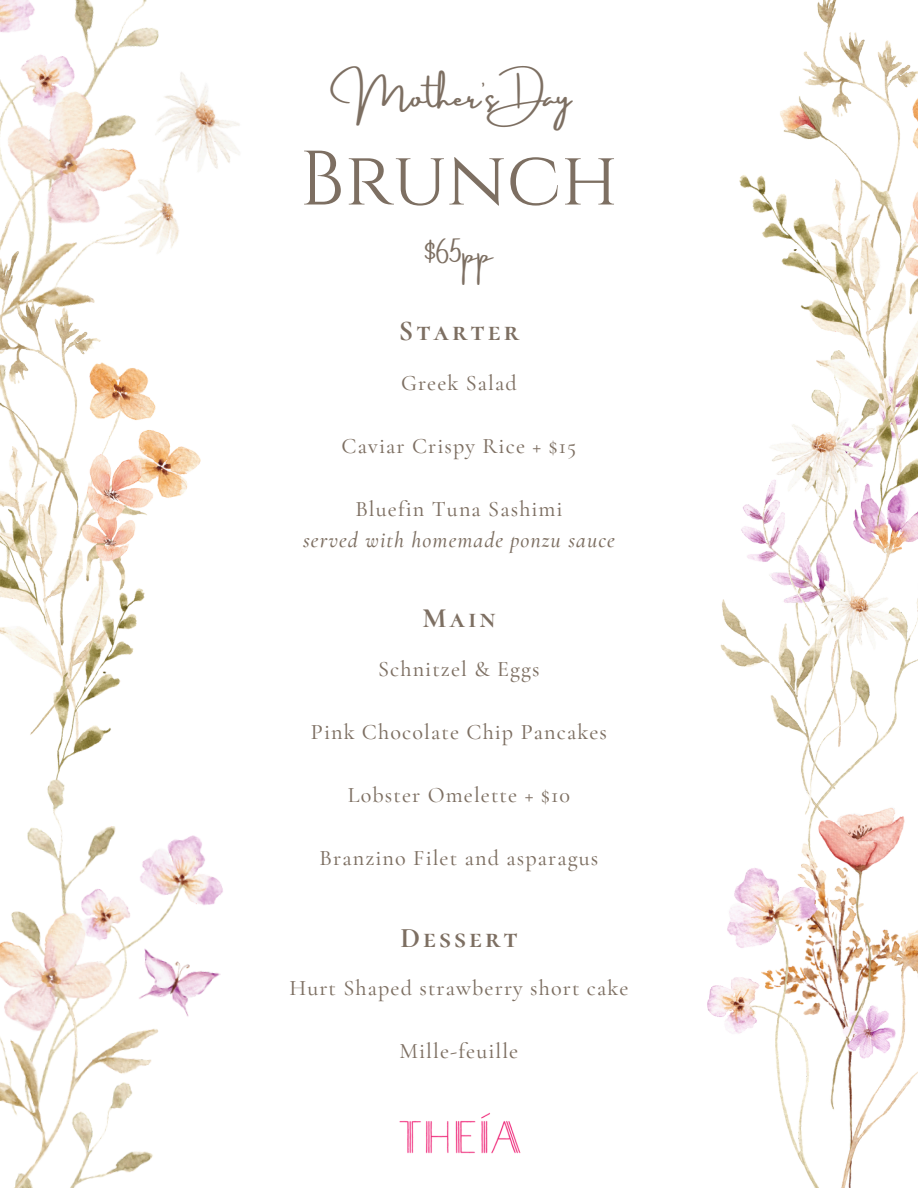
<style>
.page{position:relative;width:918px;height:1188px;background:#fff}
.page>*{position:absolute;margin:0;border:0;box-sizing:border-box;transform-origin:0 0}
.t1{font:76.95px "Cinzel";color:#7d6f62}
.t2{font:30.15px "Amsterdam Three";color:#7d6f62}
.t3{font:700 28.05px "Cormorant SC";letter-spacing:.11em;color:#7d6f62}
.t4{font:22.65px "Amsterdam Three";color:#7d6f62}
.t5{font:500 22.2px "Cormorant Garamond";letter-spacing:.05em;color:#7d6f62}
.t6{font:italic 500 22.2px/31.5px "Cormorant Garamond";letter-spacing:.05em;color:#7d6f62;text-align:center}
.s1{font-style:normal}
.s2{font-weight:400}
</style>
<div class="page">
<img style="left:720px;top:535px;width:198px;height:269px">
<img style="left:707px;top:804px;width:211px;height:384px">
<img style="left:739px;top:0;width:179px;height:535px">
<img style="left:0;top:0;width:240px;height:252px">
<img style="left:0;top:252px;width:201px;height:512px">
<img style="left:0;top:764px;width:223px;height:424px">
<img style="left:399px;top:1112px;width:122px;height:42px">
<p class="t2" style="left:346px;top:80px;width:226px">Mother’s Day</p>
<p class="t1" style="left:299px;top:130px;width:320px">Brunch</p>
<p class="t4" style="left:425px;top:242px;width:70px">$65pp</p>
<h4 class="t3" style="left:399px;top:314px;width:122px">Starter</h4>
<h4 class="t5" style="left:401px;top:369px;width:117px">Greek Salad</h4>
<h4 class="t5" style="left:342px;top:432px;width:236px">Caviar Crispy Rice + $15</h4>
<h2 class="t6" style="left:303px;top:493px;width:313px"><span class="s1">Bluefin Tuna Sashimi<br></span>served with homemade ponzu sauce</h2>
<h4 class="t3" style="left:422px;top:601px;width:75px">Main</h4>
<h4 class="t5" style="left:378px;top:656px;width:163px">Schnitzel &amp; Eggs</h4>
<h4 class="t5" style="left:311px;top:719px;width:298px">Pink Chocolate Chip Pancakes</h4>
<p class="t5" style="left:348px;top:782px;width:224px">Lobster Omelette + $10</p>
<h2 class="t5" style="left:320px;top:845px;width:280px">Branzino Filet and asparagus</h2>
<h4 class="t3" style="left:400px;top:921px;width:119px">Dessert</h4>
<p class="t5" style="left:289px;top:975px;width:341px">Hurt Shaped strawberry short cake</p>
<p class="t5" style="left:400px;top:1038px;width:120px"><span class="s2">M</span>ille-feuille</p>
</div>
